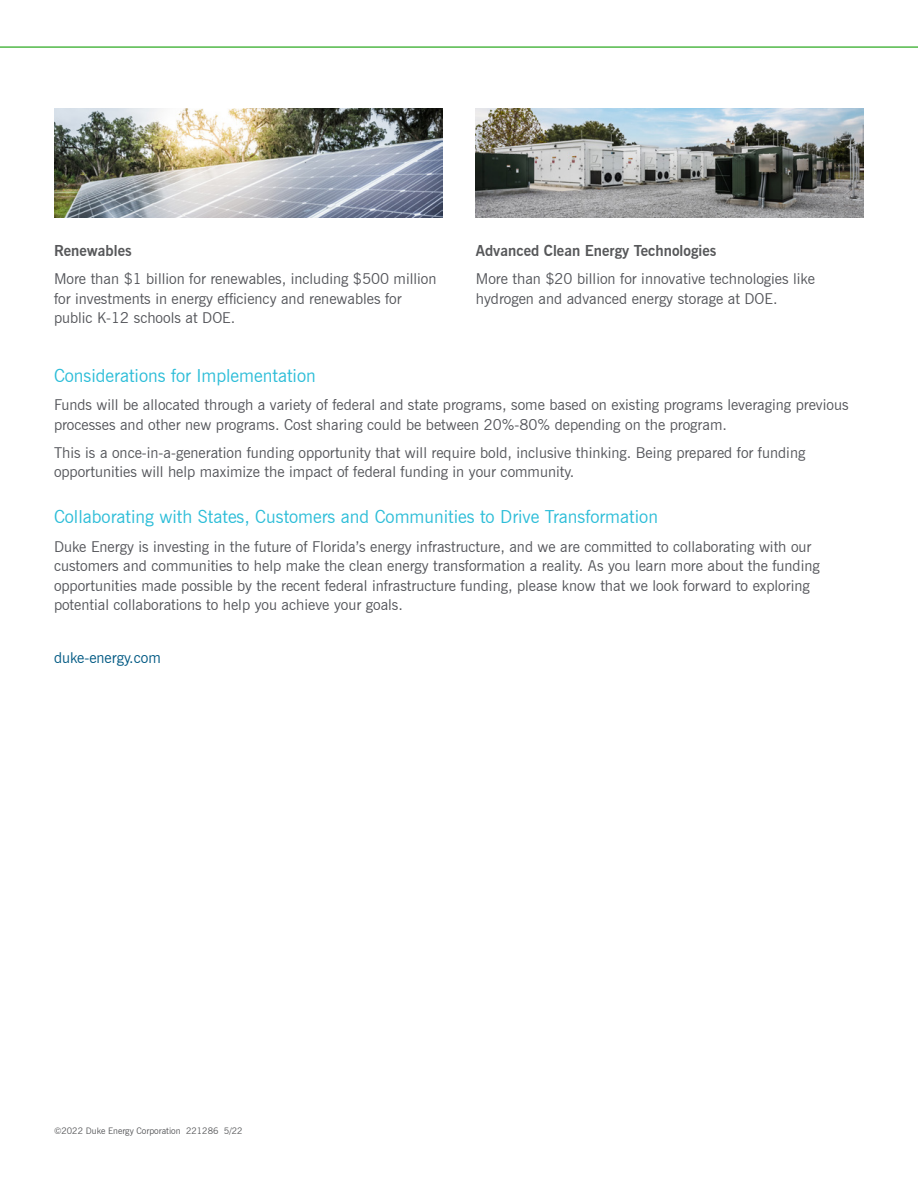
<style>
.page{position:relative;width:918px;height:1188px;background:#fff}
.page>*{position:absolute;margin:0;border:0;box-sizing:border-box;transform-origin:0 0}
.Subhead{font:18px "News Gothic BT";color:#2cbdd8}
.Body_Text{font:18px "News Gothic BT";color:#2cbdd8}
.Body_Text-2{font:15px/19.5px "News Gothic BT";color:#54555a}
.Secondary-Subhead{font:700 15px "News Gothic BT";color:#57585a}
.t1{font:15px "News Gothic BT";color:#005983}
.Body_Text-3{font:700 15px "News Gothic BT";color:#57585a}
.Copyright-Line{font:9px "News Gothic BT";color:#57585a}
</style>
<div class="page">
<hr style="left:0;top:46px;width:918px;height:2px;background:#51b948">
<img style="left:54px;top:108px;width:388px;height:110px">
<img style="left:476px;top:108px;width:388px;height:110px">
<p class="Body_Text-3" style="left:54px;top:242px;width:79px">Renewables</p>
<p class="Body_Text-2" style="left:54px;top:269px;width:384px">More than $1 billion for renewables, including $500 million for investments in energy efficiency and renewables for public K-12 schools at DOE.</p>
<p class="Secondary-Subhead" style="left:476px;top:242px;width:242px">Advanced Clean Energy Technologies</p>
<p class="Body_Text-2" style="left:476px;top:269px;width:341px">More than $20 billion for innovative technologies like hydrogen and advanced energy storage at DOE.</p>
<p class="Body_Text" style="left:54px;top:365px;width:263px">Considerations for Implementation</p>
<p class="Body_Text-2" style="left:54px;top:395px;width:796px">Funds will be allocated through a variety of federal and state programs, some based on existing programs leveraging previous processes and other new programs. Cost sharing could be between 20%-80% depending on the program.</p>
<p class="Body_Text-2" style="left:54px;top:443px;width:753px">This is a once-in-a-generation funding opportunity that will require bold, inclusive thinking. Being prepared for funding opportunities will help maximize the impact of federal funding in your community.</p>
<p class="Subhead" style="left:54px;top:506px;width:606px">Collaborating with States, Customers and Communities to Drive Transformation</p>
<p class="Body_Text-2" style="left:54px;top:536px;width:767px">Duke Energy is investing in the future of Florida’s energy infrastructure, and we are committed to collaborating with our customers and communities to help make the clean energy transformation a reality. As you learn more about the funding opportunities made possible by the recent federal infrastructure funding, please know that we look forward to exploring potential collaborations to help you achieve your goals.</p>
<p class="t1" style="left:54px;top:649px;width:108px">duke-energy.com</p>
<p class="Copyright-Line" style="left:54px;top:1125px;width:190px">©2022 Duke Energy Corporation 221286 5/22</p>
</div>
